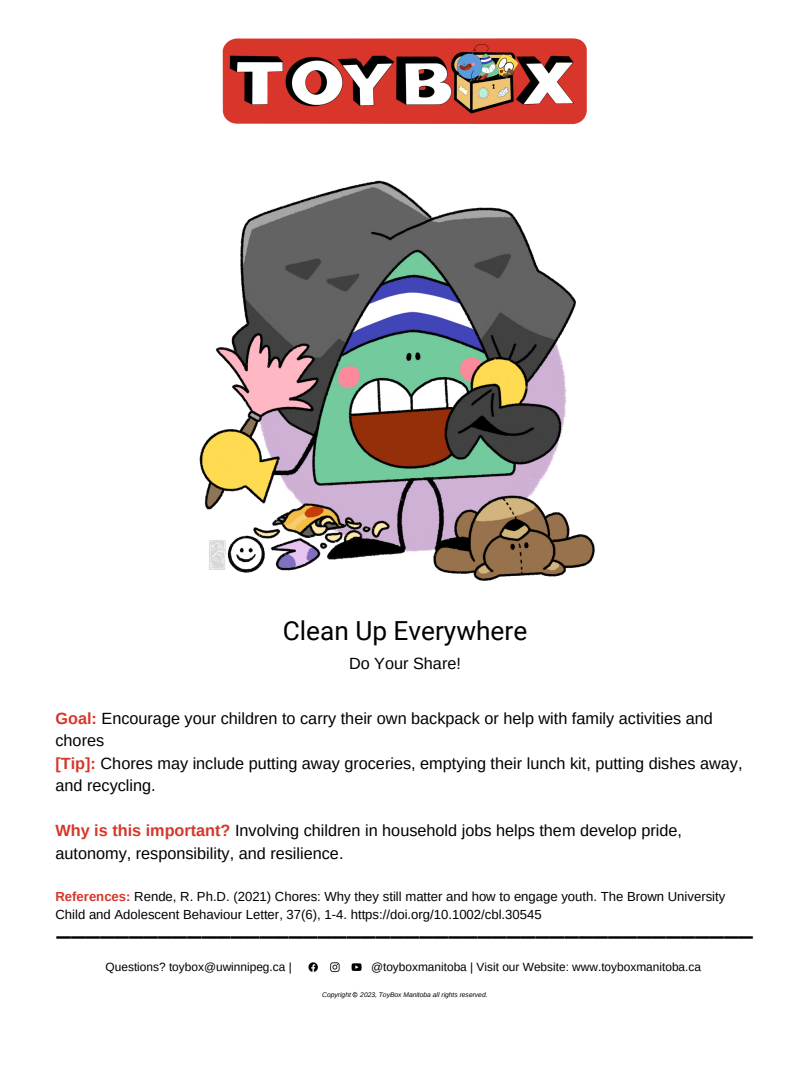
<style>
.page{position:relative;width:810px;height:1080px;background:#fff}
.page>*{position:absolute;margin:0;border:0;box-sizing:border-box;transform-origin:0 0}
.t1{font:33.75px "Canva Sans";color:#000}
.t2{font:26.25px "Roboto";color:#000}
.t3{font:16.25px/22.5px "Arimo";color:#000}
.t4{font:13.12px/18.2px "Arimo";color:#000}
.t5{font:11.88px "Arimo";color:#000}
.t6{font:italic 6.69px "Arimo";color:#000}
.s1{font-weight:700;color:#d7362a}
</style>
<div class="page">
<img style="left:222px;top:38px;width:365px;height:86px">
<img style="left:308px;top:962px;width:54px;height:10px">
<svg style="left:352px;top:992px;width:6px;height:6px"></svg>
<img style="left:199px;top:180px;width:396px;height:401px">
<p class="t2" style="left:283px;top:616px;width:246px">Clean Up Everywhere</p>
<p class="t3" style="left:349px;top:652px;width:113px">Do Your Share!</p>
<p class="t3" style="left:55px;top:707px;width:659px"><span class="s1">Goal:</span> Encourage your children to carry their own backpack or help with family activities and chores</p>
<p class="t3" style="left:55px;top:752px;width:689px"><span class="s1">[Tip]:</span> Chores may include putting away groceries, emptying their lunch kit, putting dishes away, and recycling.</p>
<p class="t3" style="left:55px;top:820px;width:628px"><span class="s1">Why is this important?</span> Involving children in household jobs helps them develop pride, autonomy, responsibility, and resilience.</p>
<p class="t4" style="left:55px;top:887px;width:671px"><span class="s1">References:</span> Rende, R. Ph.D. (2021) Chores: Why they still matter and how to engage youth. The Brown University<br>Child and Adolescent Behaviour Letter, 37(6), 1-4. https://doi.org/10.1002/cbl.30545</p>
<p class="t1" style="left:57px;top:899px;width:698px">________________________________________________</p>
<p class="t5" style="left:106px;top:960px;width:188px">Questions? toybox@uwinnipeg.ca |</p>
<p class="t5" style="left:371px;top:960px;width:332px">@toyboxmanitoba | Visit our Website: www.toyboxmanitoba.ca</p>
<p class="t6" style="left:322px;top:991px;width:30px">Copyright</p>
<p class="t6" style="left:360px;top:991px;width:129px">2023, ToyBox Manitoba all rights reserved.</p>
</div>
